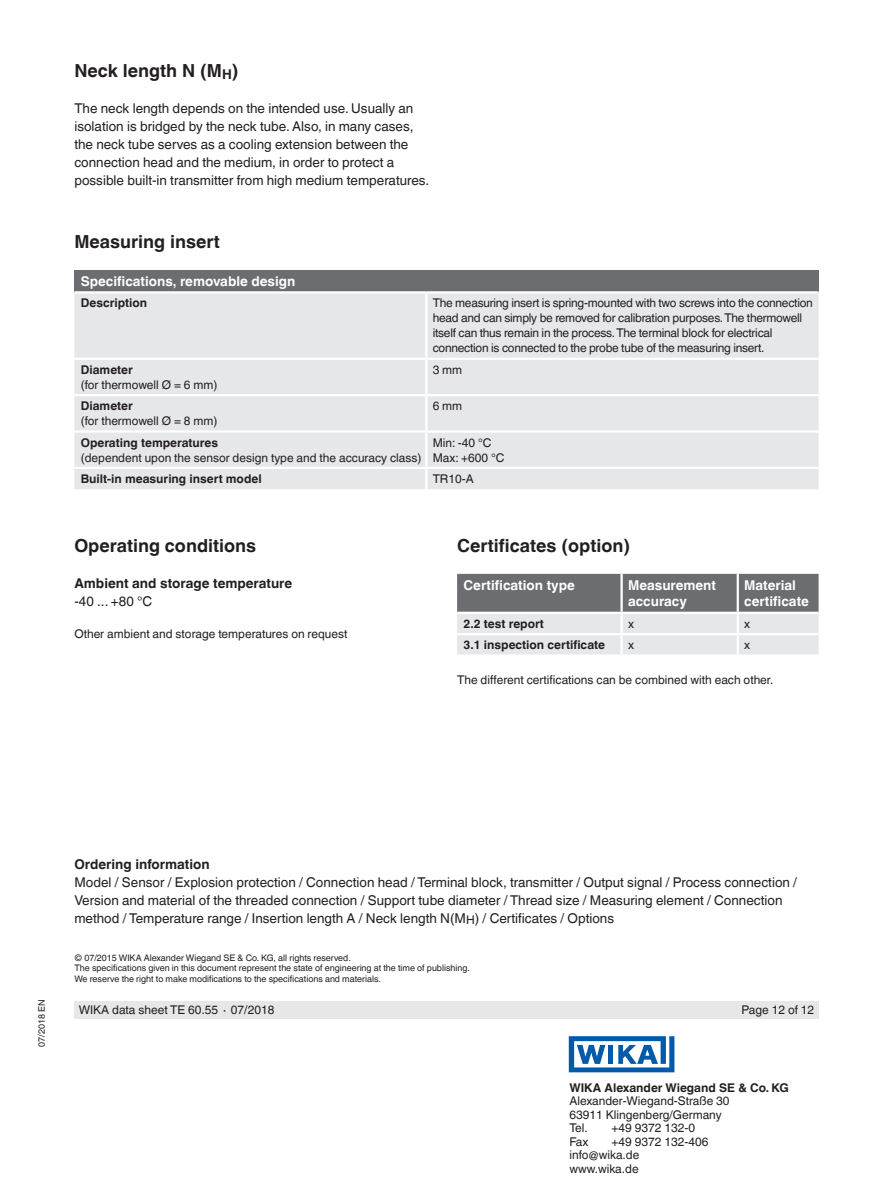
<style>
.page{position:relative;width:893px;height:1188px;background:#fff}
.page>*{position:absolute;margin:0;border:0;box-sizing:border-box;transform-origin:0 0}
.t1{font:700 18px "Helvetica World";color:#231f20}
.t2{font:13.5px/18px "Helvetica World";color:#231f20}
.t3{font:700 13.5px/16.5px "Helvetica World";color:#fff}
.t4{font:700 13.5px "Helvetica World";color:#231f20}
.t5{font:12px/13.5px "Helvetica World";color:#231f20}
.t6{font:12px/15px "Helvetica World";letter-spacing:-.02em;color:#231f20}
.t7{font:700 12px "Helvetica World";color:#231f20}
.t8{font:9px/10.5px "Helvetica World";color:#231f20}
</style>
<div class="page">
<div style="left:74px;top:1001px;width:745px;height:17px;background:#e6e7e9"></div>
<div style="left:74px;top:270px;width:745px;height:22px;background:#6c6d70"></div>
<div style="left:74px;top:294px;width:745px;height:195px;background:#e6e7e9"></div>
<hr style="left:425px;top:294px;width:2px;height:64px;background:#fff">
<hr style="left:74px;top:358px;width:352px;height:2px;background:#fff">
<hr style="left:426px;top:358px;width:393px;height:2px;background:#fff">
<hr style="left:425px;top:360px;width:2px;height:34px;background:#fff">
<hr style="left:74px;top:394px;width:352px;height:2px;background:#fff">
<hr style="left:426px;top:394px;width:393px;height:2px;background:#fff">
<hr style="left:425px;top:396px;width:2px;height:34px;background:#fff">
<hr style="left:74px;top:430px;width:352px;height:3px;background:#fff">
<hr style="left:426px;top:430px;width:393px;height:3px;background:#fff">
<hr style="left:425px;top:433px;width:2px;height:34px;background:#fff">
<hr style="left:74px;top:467px;width:352px;height:2px;background:#fff">
<hr style="left:426px;top:467px;width:393px;height:2px;background:#fff">
<hr style="left:425px;top:469px;width:2px;height:20px;background:#fff">
<hr style="left:74px;top:291px;width:352px;height:3px;background:#fff">
<hr style="left:426px;top:291px;width:393px;height:3px;background:#fff">
<svg style="left:569px;top:1036px;width:105px;height:36px"></svg>
<svg style="left:457px;top:574px;width:362px;height:81px;background:#adaeb1"></svg>
<hr style="left:738px;top:654px;width:81px;height:3px;background:#fff">
<hr style="left:457px;top:612px;width:165px;height:2px;background:#fff">
<hr style="left:622px;top:612px;width:116px;height:2px;background:#fff">
<hr style="left:738px;top:612px;width:81px;height:2px;background:#fff">
<h1 class="t1" style="left:74px;top:60px;width:166px">Neck length N (M<sub>H</sub>)</h1>
<p class="t2" style="left:74px;top:99px;width:356px">The neck length depends on the intended use. Usually an isolation is bridged by the neck tube. Also, in many cases, the neck tube serves as a cooling extension between the connection head and the medium, in order to protect a possible built-in transmitter from high medium temperatures.</p>
<h1 class="t1" style="left:74px;top:231px;width:147px">Measuring insert</h1>
<p class="t3" style="left:81px;top:273px;width:216px">Specifications, removable design</p>
<p class="t7" style="left:81px;top:296px;width:68px">Description</p>
<p class="t6" style="left:433px;top:296px;width:382px">The measuring insert is spring-mounted with two screws into the connection head and can simply be removed for calibration purposes. The thermowell itself can thus remain in the process. The terminal block for electrical connection is connected to the probe tube of the measuring insert.</p>
<p class="t7" style="left:81px;top:363px;width:54px">Diameter</p>
<p class="t5" style="left:81px;top:378px;width:138px">(for thermowell Ø = 6 mm)</p>
<p class="t5" style="left:433px;top:363px;width:31px">3 mm</p>
<p class="t7" style="left:81px;top:399px;width:54px">Diameter</p>
<p class="t5" style="left:81px;top:414px;width:138px">(for thermowell Ø = 8 mm)</p>
<p class="t7" style="left:81px;top:435px;width:139px">Operating temperatures</p>
<p class="t5" style="left:81px;top:451px;width:342px">(dependent upon the sensor design type and the accuracy class)</p>
<p class="t5" style="left:433px;top:399px;width:31px">6 mm</p>
<p class="t5" style="left:433px;top:435px;width:73px;line-height:15px">Min: -40 °C<br>Max: +600 °C</p>
<p class="t7" style="left:81px;top:472px;width:182px">Built-in measuring insert model</p>
<p class="t5" style="left:433px;top:472px;width:43px">TR10-A</p>
<h1 class="t1" style="left:74px;top:536px;width:183px">Operating conditions</h1>
<p class="t4" style="left:74px;top:576px;width:219px">Ambient and storage temperature</p>
<p class="t2" style="left:74px;top:593px;width:79px">-40 ... +80 °C</p>
<p class="t5" style="left:74px;top:627px;width:274px">Other ambient and storage temperatures on request</p>
<h1 class="t1" style="left:457px;top:535px;width:175px">Certificates (option)</h1>
<p class="t3" style="left:463px;top:577px;width:113px">Certification type</p>
<p class="t3" style="left:628px;top:577px;width:90px">Measurement accuracy</p>
<p class="t3" style="left:744px;top:577px;width:66px">Material certificate</p>
<p class="t7" style="left:463px;top:617px;width:82px">2.2 test report</p>
<p class="t5" style="left:628px;top:617px;width:7px">x</p>
<p class="t5" style="left:744px;top:617px;width:7px">x</p>
<p class="t7" style="left:463px;top:638px;width:143px">3.1 inspection certificate</p>
<p class="t5" style="left:628px;top:638px;width:7px">x</p>
<p class="t5" style="left:744px;top:638px;width:7px">x</p>
<p class="t5" style="left:457px;top:673px;width:318px">The different certifications can be combined with each other.</p>
<p class="t4" style="left:74px;top:856px;width:137px">Ordering information</p>
<p class="t2" style="left:74px;top:873px;width:724px">Model / Sensor / Explosion protection / Connection head / Terminal block, transmitter / Output signal / Process connection /<br>Version and material of the threaded connection / Support tube diameter / Thread size / Measuring element / Connection method / Temperature range / Insertion length A / Neck length N(M<sub>H</sub>) / Certificates / Options</p>
<p class="t8" style="left:74px;top:952px;width:397px">© 07/2015 WIKA Alexander Wiegand SE &amp; Co. KG, all rights reserved.<br>The specifications given in this document represent the state of engineering at the time of publishing.<br>We reserve the right to make modifications to the specifications and materials.</p>
<p class="t8" style="left:36px;top:1047px;width:49px;rotate:-90deg">07/2018 EN</p>
<p class="t5" style="left:79px;top:1003px;width:197px">WIKA data sheet TE 60.55 ∙ 07/2018</p>
<p class="t5" style="left:741px;top:1003px;width:74px">Page 12 of 12</p>
<p class="t7" style="left:569px;top:1080px;width:221px">WIKA Alexander Wiegand SE &amp; Co. KG</p>
<p class="t5" style="left:569px;top:1094px;width:162px">Alexander-Wiegand-Straße 30<br>63911 Klingenberg/Germany<br>Tel.</p>
<p class="t5" style="left:611px;top:1121px;width:85px">+49 9372 132-0</p>
<p class="t5" style="left:569px;top:1135px;width:21px">Fax</p>
<p class="t5" style="left:569px;top:1135px;width:140px;text-indent:42px">+49 9372 132-406 info@wika.de www.wika.de</p>
</div>
